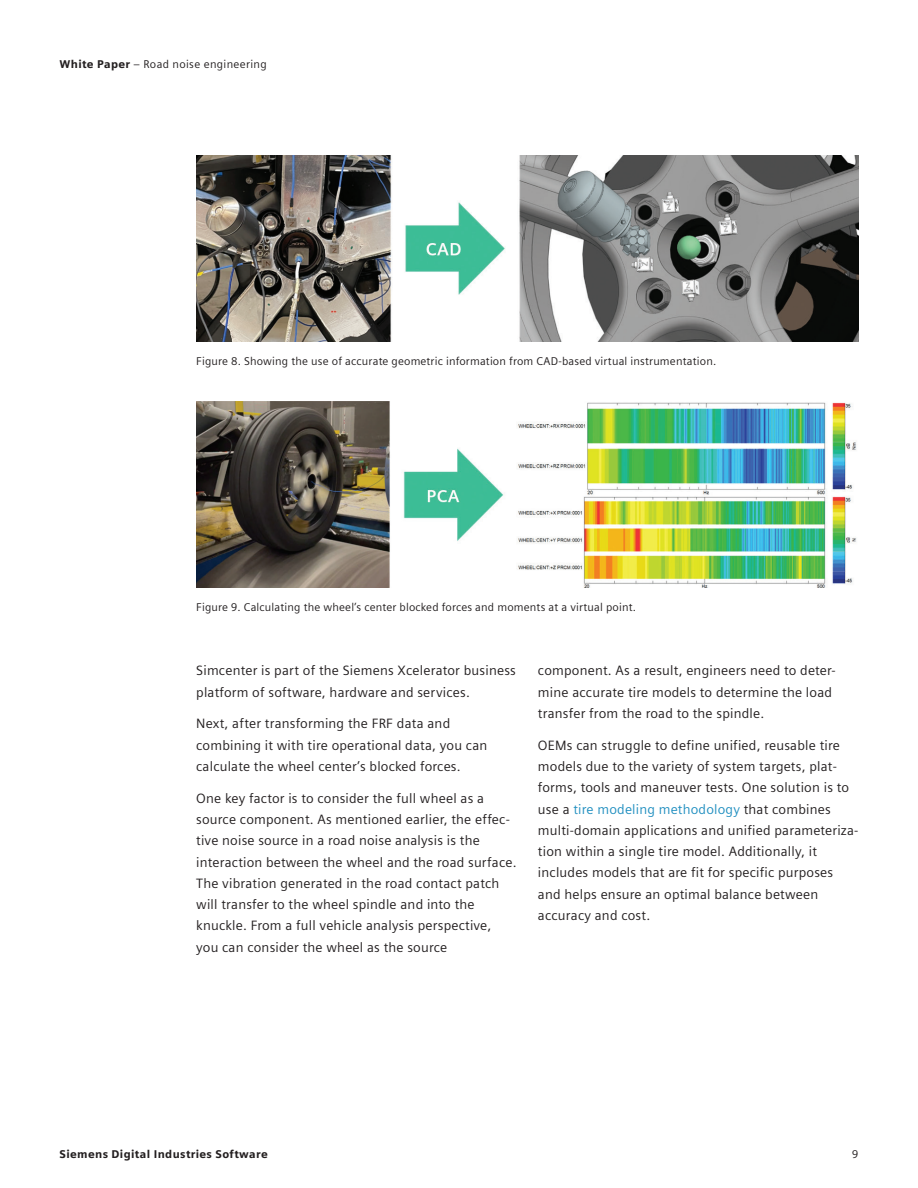
<style>
.page{position:relative;width:918px;height:1188px;background:#fff}
.page>*{position:absolute;margin:0;border:0;box-sizing:border-box;transform-origin:0 0}
.t1{font:13.5px/21.3px "Siemens Sans";letter-spacing:.015em;color:#231f20}
.t2{font:11.25px "Siemens Sans";letter-spacing:.015em;color:#231f20}
.t3{font:900 11.25px "Siemens Sans";letter-spacing:.03em;color:#231f20}
.s1{font-weight:900}
.s2{color:#218fc0}
</style>
<div class="page">
<img style="left:196px;top:155px;width:662px;height:187px">
<img style="left:196px;top:401px;width:661px;height:186px">
<p class="t2" style="left:60px;top:55px;width:209px"><span class="s1">White Paper</span> – Road noise engineering</p>
<p class="t2" style="left:196px;top:353px;width:522px">Figure 8. Showing the use of accurate geometric information from CAD-based virtual instrumentation.</p>
<p class="t2" style="left:196px;top:598px;width:441px">Figure 9. Calculating the wheel’s center blocked forces and moments at a virtual point.</p>
<p class="t1" style="left:196px;top:659px;width:321px">Simcenter is part of the Siemens Xcelerator business platform of software, hardware and services.</p>
<p class="t1" style="left:196px;top:712px;width:293px">Next, after transforming the FRF data and combining it with tire operational data, you can calculate the wheel center’s blocked forces.</p>
<p class="t1" style="left:196px;top:787px;width:322px">One key factor is to consider the full wheel as a source component. As mentioned earlier, the effec&shy;tive noise source in a road noise analysis is the interaction between the wheel and the road surface.<br>The vibration generated in the road contact patch will transfer to the wheel spindle and into the knuckle. From a full vehicle analysis perspective, you can consider the wheel as the source</p>
<p class="t1" style="left:538px;top:659px;width:299px">component. As a result, engineers need to deter&shy;mine accurate tire models to determine the load transfer from the road to the spindle.</p>
<p class="t1" style="left:538px;top:733px;width:322px">OEMs can struggle to define unified, reusable tire models due to the variety of system targets, plat&shy;forms, tools and maneuver tests. One solution is to use a <span class="s2">tire modeling methodology</span> that combines multi-domain applications and unified parameteriza&shy;tion within a single tire model. Additionally, it includes models that are fit for specific purposes and helps ensure an optimal balance between accuracy and cost.</p>
<p class="t3" style="left:60px;top:1145px;width:210px">Siemens Digital Industries Software</p>
<p class="t2" style="left:852px;top:1146px;width:8px">9</p>
</div>
